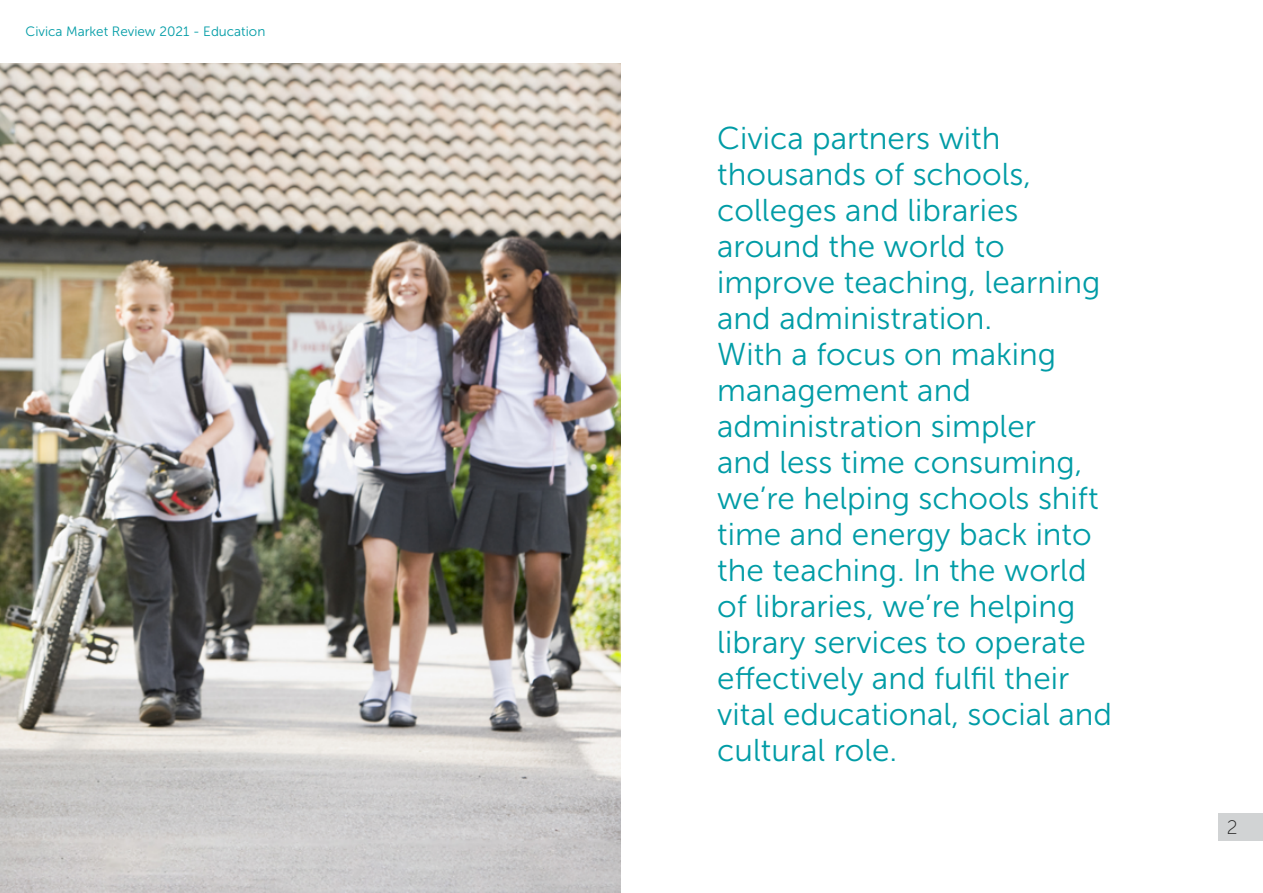
<style>
.page{position:relative;width:1263px;height:893px;background:#fff}
.page>*{position:absolute;margin:0;border:0;box-sizing:border-box;transform-origin:0 0}
.t1{font:31.5px/36px "Museo Sans 300";color:#009ca6}
.t2{font:19.5px "Museo Sans 100";color:#262626}
.t3{font:13.5px "Museo Sans 300";color:#009ca6}
</style>
<div class="page">
<img style="left:0;top:64px;width:621px;height:829px">
<div style="left:1218px;top:813px;width:45px;height:28px;background:#d1d3d4"></div>
<p class="t3" style="left:26px;top:24px;width:241px">Civica Market Review 2021 - Education</p>
<p class="t1" style="left:717px;top:120px;width:396px">Civica partners with thousands of schools, colleges and libraries around the world to improve teaching, learning and administration.<br>With a focus on making management and administration simpler<br>and less time consuming, we’re helping schools shift time and energy back into the teaching. In the world of libraries, we’re helping library services to operate effectively and fulfil their vital educational, social and cultural role.</p>
<p class="t2" style="left:1227px;top:817px;width:12px">2</p>
</div>
